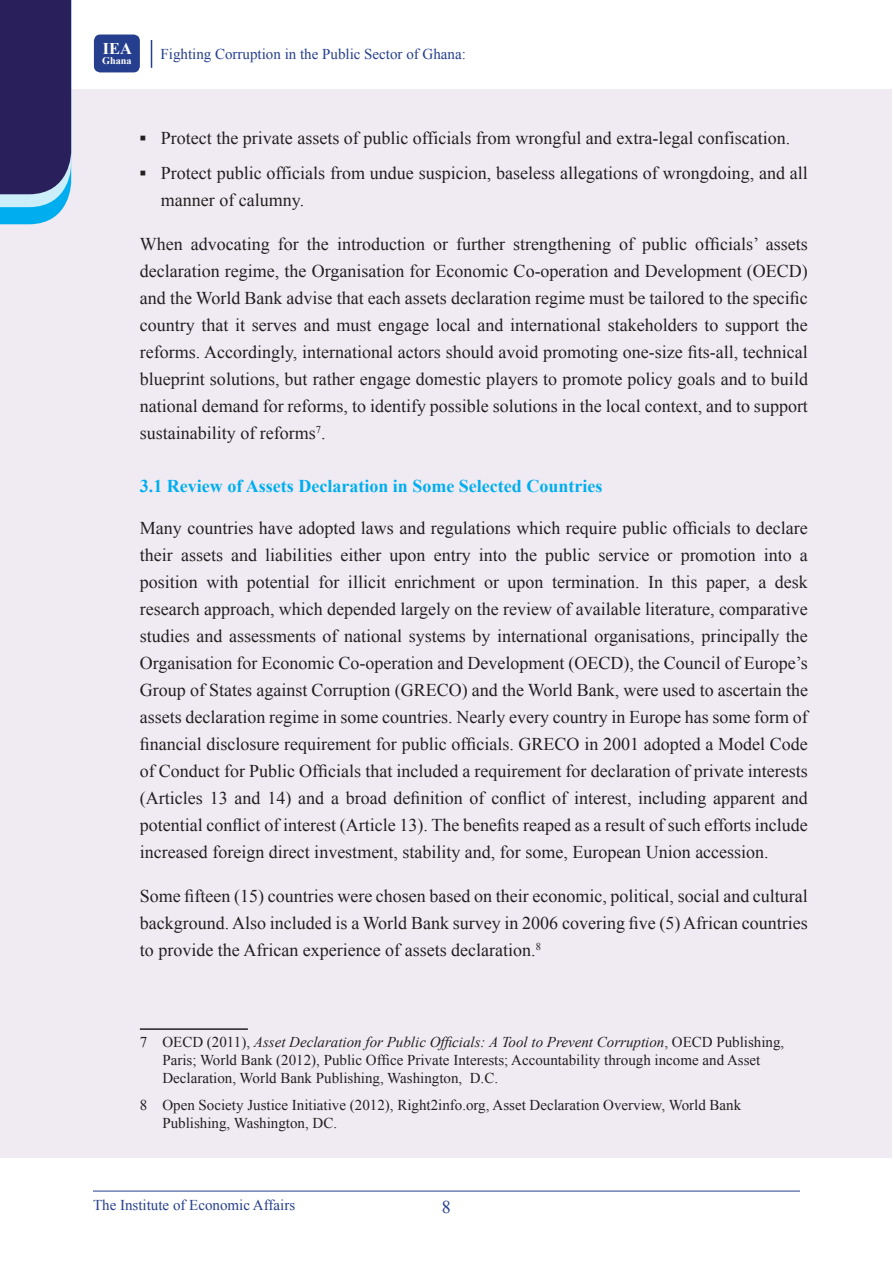
<style>
.page{position:relative;width:893px;height:1263px;background:#fff}
.page>*{position:absolute;margin:0;border:0;box-sizing:border-box;transform-origin:0 0}
.body{font:18px/27px "Times New Roman";color:#231f20;text-align:justify}
.bulets{font:18px/27px "Times New Roman";color:#231f20}
.body_head{font:700 18px "Times New Roman";color:#00aeef}
.t1{font:18px "Times New Roman";color:#253f8e}
.t2{font:700 16.35px "Times New Roman";color:#fff}
.foot_note{font:15px/18px "Times New Roman";color:#231f20}
.t3{font:15px "Times New Roman";color:#253f8e}
.t4{font:700 10.2px "Times New Roman";color:#fff}
.s1{font-weight:700}
.s2{font-style:italic}
</style>
<div class="page">
<svg style="left:151px;top:40px;width:1px;height:28px"></svg>
<hr style="left:93px;top:1191px;width:707px;height:1px;background:#253f8e">
<div style="left:94px;top:35px;width:46px;height:37px;background:#253f8e;border-radius:6px"></div>
<div style="left:0;top:89px;width:892px;height:1068px;background:#f0ebf3"></div>
<svg style="left:0;top:0;width:71px;height:224px;background:#333b72"></svg>
<hr style="left:140px;top:1028px;width:108px;height:2px;background:#231f20">
<p class="t2" style="left:103px;top:37px;width:31px">IEA</p>
<p class="t4" style="left:102px;top:54px;width:31px">Ghana</p>
<p class="t3" style="left:161px;top:44px;width:307px">Fighting Corruption in the Public Sector of Ghana:</p>
<p class="bulets" style="left:140px;top:124px;width:652px"><span class="s1">▪</span> Protect the private assets of public officials from wrongful and extra-legal confiscation.</p>
<p class="bulets" style="left:161px;top:159px;width:649px;text-indent:-21px"><span class="s1">▪</span> Protect public officials from undue suspicion, baseless allegations of wrongdoing, and all manner of calumny.</p>
<p class="body" style="left:140px;top:230px;width:670px">When advocating for the introduction or further strengthening of public officials’ assets declaration regime, the Organisation for Economic Co-operation and Development (OECD) and the World Bank advise that each assets declaration regime must be tailored to the specific country that it serves and must engage local and international stakeholders to support the reforms. Accordingly, international actors should avoid promoting one-size fits-all, technical blueprint solutions, but rather engage domestic players to promote policy goals and to build national demand for reforms, to identify possible solutions in the local context, and to support sustainability of reforms<sup>7</sup>.</p>
<p class="body_head" style="left:140px;top:473px;width:464px">3.1 Review of Assets Declaration in Some Selected Countries</p>
<p class="body" style="left:140px;top:514px;width:670px">Many countries have adopted laws and regulations which require public officials to declare their assets and liabilities either upon entry into the public service or promotion into a position with potential for illicit enrichment or upon termination. In this paper, a desk research approach, which depended largely on the review of available literature, comparative studies and assessments of national systems by international organisations, principally the Organisation for Economic Co-operation and Development (OECD), the Council of Europe’s Group of States against Corruption (GRECO) and the World Bank, were used to ascertain the assets declaration regime in some countries. Nearly every country in Europe has some form of financial disclosure requirement for public officials. GRECO in 2001 adopted a Model Code of Conduct for Public Officials that included a requirement for declaration of private interests (Articles 13 and 14) and a broad definition of conflict of interest, including apparent and potential conflict of interest (Article 13). The benefits reaped as a result of such efforts include increased foreign direct investment, stability and, for some, European Union accession.</p>
<p class="body" style="left:140px;top:882px;width:670px">Some fifteen (15) countries were chosen based on their economic, political, social and cultural background. Also included is a World Bank survey in 2006 covering five (5) African countries to provide the African experience of assets declaration.<sup>8</sup></p>
<p class="foot_note" style="left:162px;top:1033px;width:623px;text-indent:-22px">7 OECD (2011), <span class="s2">Asset Declaration for Public Officials: A Tool to Prevent Corruption</span>, OECD Publishing,<br>Paris; World Bank (2012), Public Office Private Interests; Accountability through income and Asset<br>Declaration, World Bank Publishing, Washington, D.C.</p>
<p class="foot_note" style="left:162px;top:1095px;width:580px;text-indent:-22px">8 Open Society Justice Initiative (2012), Right2info.org, Asset Declaration Overview, World Bank<br>Publishing, Washington, DC.</p>
<p class="t3" style="left:93px;top:1195px;width:204px">The Institute of Economic Affairs</p>
<p class="t1" style="left:442px;top:1194px;width:10px">8</p>
</div>
